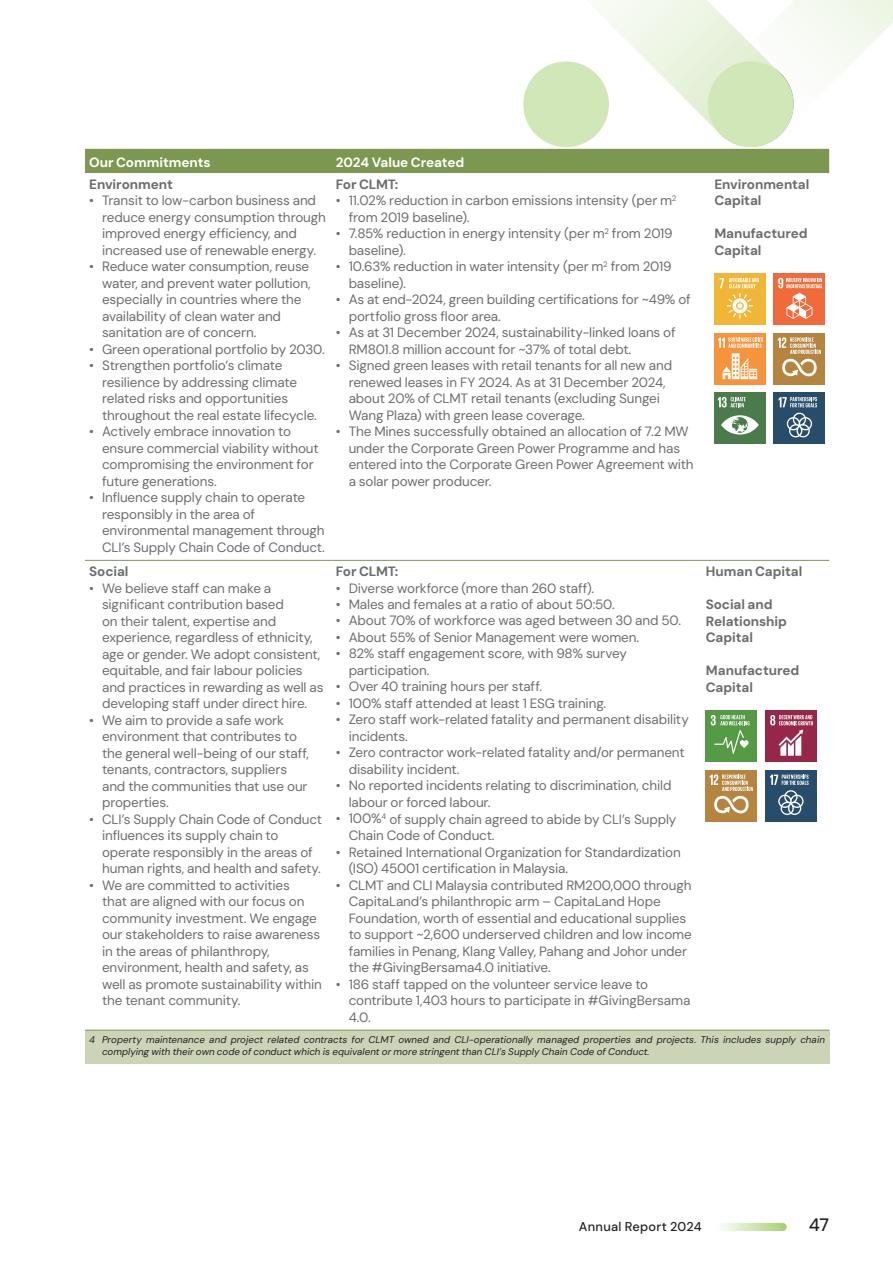
<style>
.page{position:relative;width:893px;height:1263px;background:#fff}
.page>*{position:absolute;margin:0;border:0;box-sizing:border-box;transform-origin:0 0}
.t1{font:500 18px "DM Sans";color:#231f20}
.t2{font:13.5px/16.5px "DM Sans";letter-spacing:-.01em;color:#6c6d70}
.t3{font:700 13.5px/16.5px "DM Sans";letter-spacing:-.01em;color:#6c6d70}
.t4{font:700 13.5px "DM Sans";letter-spacing:-.01em;color:#fff}
.t5{font:500 12.75px "DM Sans";letter-spacing:.02em;color:#231f20}
.t6{font:italic 9.75px/12px "DM Sans";letter-spacing:.005em;color:#231f20}
</style>
<div class="page">
<div style="left:85px;top:149px;width:744px;height:24px;background:#7c974f"></div>
<div style="left:85px;top:1030px;width:744px;height:33px;background:#ccd4b8"></div>
<hr style="left:332px;top:560px;width:370px;height:1px;background:#7c974f">
<hr style="left:702px;top:560px;width:127px;height:1px;background:#7c974f">
<hr style="left:85px;top:560px;width:247px;height:1px;background:#7c974f">
<hr style="left:85px;top:1030px;width:247px;height:1px;background:#7c974f">
<hr style="left:332px;top:1030px;width:370px;height:1px;background:#7c974f">
<hr style="left:702px;top:1030px;width:127px;height:1px;background:#7c974f">
<div style="left:714px;top:274px;width:51px;height:51px;background:#f1b636"></div>
<svg style="left:720px;top:278px;width:39px;height:41px"></svg>
<div style="left:774px;top:274px;width:51px;height:51px;background:#f26a39"></div>
<svg style="left:778px;top:278px;width:44px;height:41px"></svg>
<div style="left:714px;top:333px;width:51px;height:51px;background:#f7943b"></div>
<svg style="left:718px;top:337px;width:45px;height:42px"></svg>
<div style="left:774px;top:333px;width:51px;height:51px;background:#b58540"></div>
<svg style="left:778px;top:337px;width:43px;height:39px"></svg>
<div style="left:714px;top:393px;width:51px;height:51px;background:#4a7c4b"></div>
<svg style="left:721px;top:415px;width:38px;height:20px"></svg>
<svg style="left:718px;top:397px;width:28px;height:10px"></svg>
<div style="left:774px;top:393px;width:51px;height:51px;background:#274d6a"></div>
<svg style="left:779px;top:397px;width:38px;height:40px"></svg>
<div style="left:706px;top:711px;width:51px;height:51px;background:#559b46"></div>
<svg style="left:711px;top:715px;width:38px;height:39px"></svg>
<div style="left:765px;top:711px;width:51px;height:51px;background:#97274a"></div>
<svg style="left:770px;top:715px;width:43px;height:41px"></svg>
<div style="left:706px;top:770px;width:51px;height:51px;background:#b58540"></div>
<svg style="left:710px;top:774px;width:43px;height:39px"></svg>
<div style="left:765px;top:770px;width:51px;height:51px;background:#274d6a"></div>
<svg style="left:770px;top:774px;width:39px;height:41px"></svg>
<svg style="left:535px;top:0;width:358px;height:135px"></svg>
<div style="left:708px;top:61px;width:85px;height:86px;background:#d2e7b8;border-radius:50%"></div>
<div style="left:523px;top:61px;width:86px;height:86px;background:#d2e7b8;border-radius:50%"></div>
<svg style="left:714px;top:1223px;width:73px;height:8px"></svg>
<p class="t4" style="left:89px;top:153px;width:123px">Our Commitments</p>
<p class="t4" style="left:336px;top:153px;width:130px">2024 Value Created</p>
<p class="t3" style="left:89px;top:176px;width:85px">Environment</p>
<p class="t2" style="left:102px;top:192px;width:225px;text-indent:-13px">• Transit to low-carbon business and reduce energy consumption through improved energy efficiency, and increased use of renewable energy.</p>
<p class="t2" style="left:102px;top:258px;width:210px;text-indent:-13px">• Reduce water consumption, reuse water, and prevent water pollution, especially in countries where the availability of clean water and sanitation are of concern.</p>
<p class="t2" style="left:89px;top:341px;width:237px">• Green operational portfolio by 2030.</p>
<p class="t2" style="left:102px;top:357px;width:216px;text-indent:-13px">• Strengthen portfolio’s climate resilience by addressing climate related risks and opportunities throughout the real estate lifecycle.</p>
<p class="t2" style="left:102px;top:423px;width:218px;text-indent:-13px">• Actively embrace innovation to ensure commercial viability without compromising the environment for future generations.</p>
<p class="t2" style="left:102px;top:489px;width:224px;text-indent:-13px">• Influence supply chain to operate responsibly in the area of environmental management through CLI’s Supply Chain Code of Conduct.</p>
<p class="t3" style="left:336px;top:176px;width:64px">For CLMT:</p>
<p class="t2" style="left:349px;top:192px;width:329px;text-indent:-13px">• 11.02% reduction in carbon emissions intensity (per m<sup>2 </sup>from 2019 baseline).</p>
<p class="t2" style="left:349px;top:225px;width:326px;text-indent:-13px">• 7.85% reduction in energy intensity (per m<sup>2</sup> from 2019 baseline).</p>
<p class="t2" style="left:349px;top:258px;width:324px;text-indent:-13px">• 10.63% reduction in water intensity (per m<sup>2</sup> from 2019 baseline).</p>
<p class="t2" style="left:349px;top:291px;width:344px;text-indent:-13px">• As at end-2024, green building certifications for ~49% of portfolio gross floor area.</p>
<p class="t2" style="left:349px;top:324px;width:328px;text-indent:-13px">• As at 31 December 2024, sustainability-linked loans of<br>RM801.8 million account for ~37% of total debt.</p>
<p class="t2" style="left:349px;top:357px;width:325px;text-indent:-13px">• Signed green leases with retail tenants for all new and renewed leases in FY 2024. As at 31 December 2024, about 20% of CLMT retail tenants (excluding Sungei Wang Plaza) with green lease coverage.</p>
<p class="t2" style="left:349px;top:423px;width:347px;text-indent:-13px">• The Mines successfully obtained an allocation of 7.2 MW under the Corporate Green Power Programme and has entered into the Corporate Green Power Agreement with a solar power producer.</p>
<p class="t3" style="left:89px;top:563px;width:41px">Social</p>
<p class="t2" style="left:102px;top:579px;width:223px;text-indent:-13px">• We believe staff can make a significant contribution based<br>on their talent, expertise and experience, regardless of ethnicity, age or gender. We adopt consistent, equitable, and fair labour policies and practices in rewarding as well as developing staff under direct hire.</p>
<p class="t2" style="left:102px;top:711px;width:208px;text-indent:-13px">• We aim to provide a safe work environment that contributes to the general well-being of our staff, tenants, contractors, suppliers and the communities that use our properties.</p>
<p class="t2" style="left:102px;top:810px;width:222px;text-indent:-13px">• CLI’s Supply Chain Code of Conduct influences its supply chain to operate responsibly in the areas of human rights, and health and safety.</p>
<p class="t2" style="left:102px;top:876px;width:221px;text-indent:-13px">• We are committed to activities<br>that are aligned with our focus on community investment. We engage our stakeholders to raise awareness in the areas of philanthropy, environment, health and safety, as well as promote sustainability within the tenant community.</p>
<p class="t3" style="left:336px;top:563px;width:64px">For CLMT:</p>
<p class="t2" style="left:336px;top:579px;width:260px">• Diverse workforce (more than 260 staff).</p>
<p class="t2" style="left:336px;top:596px;width:280px">• Males and females at a ratio of about 50:50.</p>
<p class="t2" style="left:336px;top:612px;width:347px">• About 70% of workforce was aged between 30 and 50.</p>
<p class="t2" style="left:336px;top:629px;width:305px">• About 55% of Senior Management were women.</p>
<p class="t2" style="left:349px;top:645px;width:280px;text-indent:-13px">• 82% staff engagement score, with 98% survey participation.</p>
<p class="t2" style="left:336px;top:678px;width:208px">• Over 40 training hours per staff.</p>
<p class="t2" style="left:336px;top:695px;width:272px">• 100% staff attended at least 1 ESG training.</p>
<p class="t2" style="left:349px;top:711px;width:342px;text-indent:-13px">• Zero staff work-related fatality and permanent disability incidents.</p>
<p class="t2" style="left:349px;top:744px;width:338px;text-indent:-13px">• Zero contractor work-related fatality and/or permanent disability incident.</p>
<p class="t2" style="left:349px;top:777px;width:324px;text-indent:-13px">• No reported incidents relating to discrimination, child labour or forced labour.</p>
<p class="t2" style="left:349px;top:810px;width:329px;text-indent:-13px">• 100%<sup>4</sup> of supply chain agreed to abide by CLI’s Supply<br>Chain Code of Conduct.</p>
<p class="t2" style="left:349px;top:843px;width:334px;text-indent:-13px">• Retained International Organization for Standardization (ISO) 45001 certification in Malaysia.</p>
<p class="t2" style="left:349px;top:876px;width:345px;text-indent:-13px">• CLMT and CLI Malaysia contributed RM200,000 through CapitaLand’s philanthropic arm – CapitaLand Hope Foundation, worth of essential and educational supplies to support ~2,600 underserved children and low income families in Penang, Klang Valley, Pahang and Johor under the #GivingBersama4.0 initiative.</p>
<p class="t2" style="left:349px;top:975px;width:343px;text-indent:-13px">• 186 staff tapped on the volunteer service leave to contribute 1,403 hours to participate in #GivingBersama<br>4.0.</p>
<p class="t3" style="left:714px;top:176px;width:97px">Environmental<br>Capital</p>
<p class="t3" style="left:714px;top:225px;width:95px">Manufactured<br>Capital</p>
<p class="t3" style="left:706px;top:563px;width:98px">Human Capital</p>
<p class="t3" style="left:706px;top:596px;width:83px">Social and<br>Relationship<br>Capital</p>
<p class="t3" style="left:706px;top:662px;width:95px">Manufactured<br>Capital</p>
<p class="t6" style="left:102px;top:1033px;width:724px;text-indent:-13px">4 Property maintenance and project related contracts for CLMT owned and CLI-operationally managed properties and projects. This includes supply chain complying with their own code of conduct which is equivalent or more stringent than CLI’s Supply Chain Code of Conduct.</p>
<p class="t5" style="left:579px;top:1219px;width:124px">Annual Report 2024</p>
<h1 class="t1" style="left:809px;top:1213px;width:22px">47</h1>
</div>
